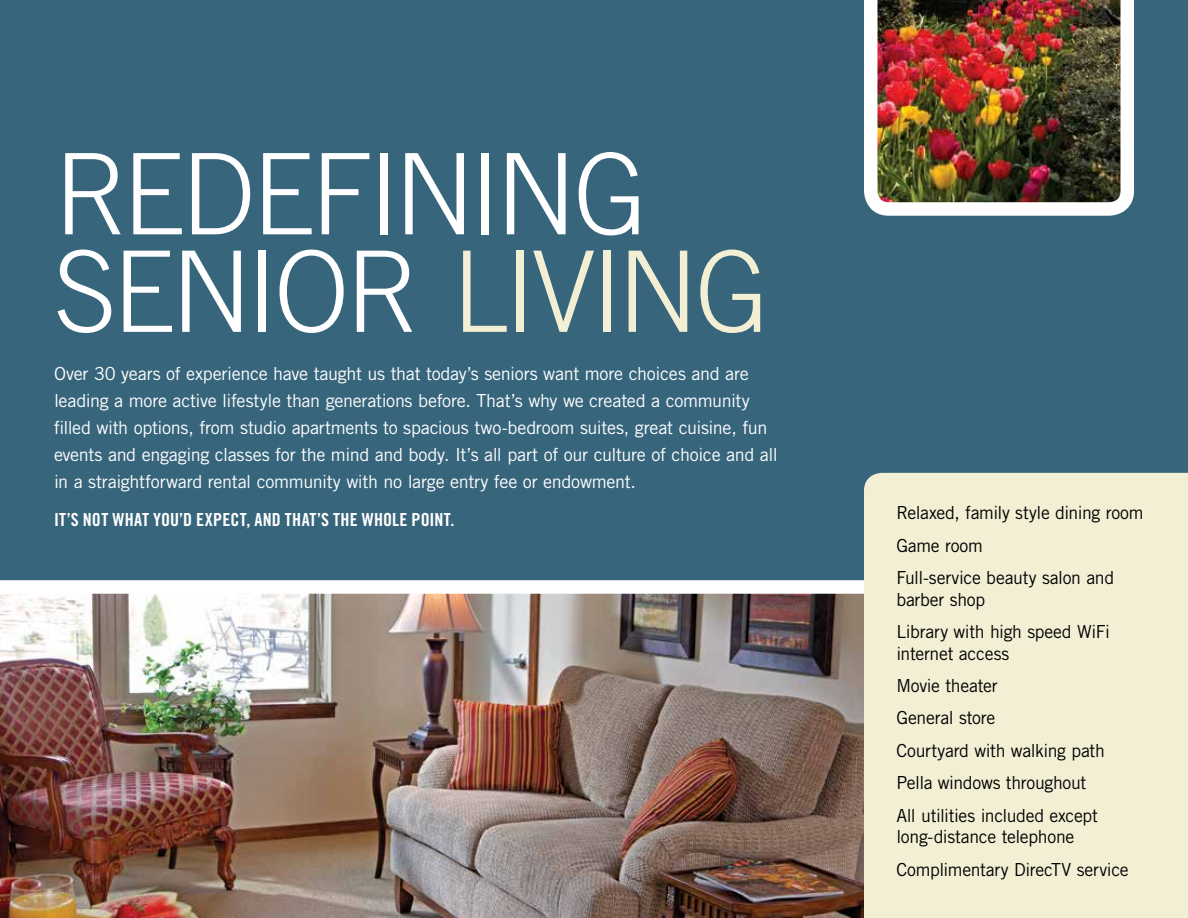
<style>
.page{position:relative;width:1188px;height:918px;background:#fff}
.page>*{position:absolute;margin:0;border:0;box-sizing:border-box;transform-origin:0 0}
.t1{font:300 112.5px/97.5px "Trade Gothic";letter-spacing:-.035em;color:#fff}
.t2{font:18px/27px "Trade Gothic";letter-spacing:-.02em;color:#fff}
.t3{font:18px/32.4px "Trade Gothic";letter-spacing:-.015em;color:#000}
.t4{font:18px "Trade Gothic Bold Cond Twenty";letter-spacing:.015em;color:#fff}
.s1{color:#f3efd4}
</style>
<div class="page">
<img style="left:0;top:594px;width:864px;height:324px">
<div style="left:0;top:0;width:1188px;height:594px;background:#37657b"></div>
<div style="left:864px;top:473px;width:324px;height:445px;background:#f3efd4"></div>
<img style="left:864px;top:0;width:270px;height:216px">
<h1 class="t1" style="left:54px;top:144px;width:717px">REDEFINING<br>SENIOR <span class="s1">LIVING</span></h1>
<p class="t2" style="left:54px;top:360px;width:725px">Over 30 years of experience have taught us that today’s seniors want more choices and are leading a more active lifestyle than generations before. That’s why we created a community filled with options, from studio apartments to spacious two-bedroom suites, great cuisine, fun events and engaging classes for the mind and body. It’s all part of our culture of choice and all in a straightforward rental community with no large entry fee or endowment.</p>
<p class="t4" style="left:54px;top:509px;width:402px">IT’S NOT WHAT YOU’D EXPECT, AND THAT’S THE WHOLE POINT.</p>
<p class="t3" style="left:896px;top:496px;width:249px">Relaxed, family style dining room<br>Game room<br>Full-service beauty salon and</p>
<p class="t3" style="left:896px;top:583px;width:215px">barber shop<br>Library with high speed WiFi</p>
<p class="t3" style="left:896px;top:637px;width:210px">internet access<br>Movie theater<br>General store<br>Courtyard with walking path<br>Pella windows throughout<br>All utilities included except</p>
<p class="t3" style="left:896px;top:820px;width:234px">long-distance telephone<br>Complimentary DirecTV service</p>
</div>
